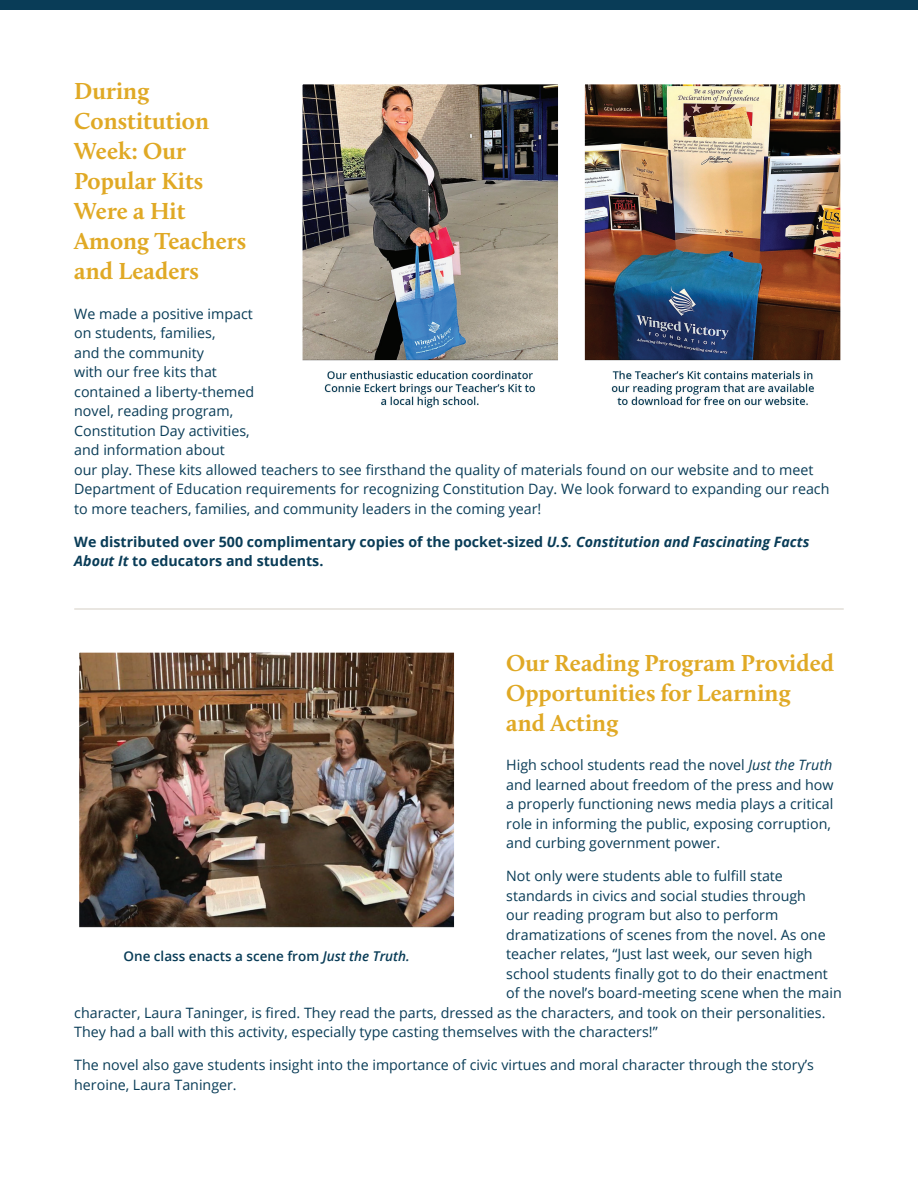
<style>
.page{position:relative;width:918px;height:1188px;background:#fff}
.page>*{position:absolute;margin:0;border:0;box-sizing:border-box;transform-origin:0 0}
.t1{font:700 24px/30px "Calluna";color:#e0a925}
.t2{font:14.25px/19.5px "Open Sans";color:#093c57}
.t3{font:700 14.25px/19.5px "Open Sans";color:#093c57}
.t4{font:600 13.5px "Open Sans";color:#093c57}
.s1{font-style:italic}
</style>
<div class="page">
<hr style="left:74px;top:608px;width:770px;height:2px;background:#e3ded8">
<div style="left:0;top:0;width:918px;height:10px;background:#093c57"></div>
<img style="left:303px;top:85px;width:254px;height:323px">
<div style="left:299px;top:81px;width:262px;height:331px;border:3px solid #fff"></div>
<img style="left:585px;top:85px;width:255px;height:321px">
<div style="left:581px;top:81px;width:263px;height:331px;border:3px solid #fff"></div>
<img style="left:80px;top:654px;width:373px;height:274px">
<div style="left:74px;top:648px;width:385px;height:291px;border:5px solid #fff"></div>
<h1 class="t1" style="left:74px;top:76px;width:173px">During<br>Constitution<br>Week: Our<br>Popular Kits<br>Were a Hit<br>Among Teachers and Leaders</h1>
<p class="t2" style="left:74px;top:303px;width:757px">We made a positive impact<br>on students, families,<br>and the community<br>with our free kits that<br>contained a liberty-themed<br>novel, reading program,<br>Constitution Day activities,<br>and information about<br>our play. These kits allowed teachers to see firsthand the quality of materials found on our website and to meet Department of Education requirements for recognizing Constitution Day. We look forward to expanding our reach to more teachers, families, and community leaders in the coming year!</p>
<p class="t3" style="left:74px;top:531px;width:737px">We distributed over 500 complimentary copies of the pocket-sized <span class="s1">U.S. Constitution and Fascinating Facts<br>About It</span> to educators and students.</p>
<h1 class="t1" style="left:506px;top:647px;width:330px">Our Reading Program Provided<br>Opportunities for Learning and Acting</h1>
<p class="t2" style="left:506px;top:755px;width:329px">High school students read the novel <span class="s1">Just the Truth </span>and learned about freedom of the press and how a properly functioning news media plays a critical role in informing the public, exposing corruption, and curbing government power.</p>
<p class="t2" style="left:506px;top:866px;width:278px">Not only were students able to fulfill state</p>
<p class="t2" style="left:506px;top:885px;width:301px">standards in civics and social studies through</p>
<p class="t2" style="left:506px;top:905px;width:274px">our reading program but also to perform</p>
<p class="t2" style="left:506px;top:924px;width:321px">dramatizations of scenes from the novel. As one</p>
<p class="t2" style="left:506px;top:944px;width:308px">teacher relates, “Just last week, our seven high</p>
<p class="t2" style="left:506px;top:963px;width:323px">school students finally got to do their enactment</p>
<p class="t2" style="left:506px;top:983px;width:337px">of the novel’s board-meeting scene when the main</p>
<p class="t2" style="left:74px;top:1002px;width:753px">character, Laura Taninger, is fired. They read the parts, dressed as the characters, and took on their personalities.</p>
<p class="t2" style="left:74px;top:1022px;width:585px">They had a ball with this activity, especially type casting themselves with the characters!”</p>
<p class="t2" style="left:74px;top:1055px;width:741px">The novel also gave students insight into the importance of civic virtues and moral character through the story’s heroine, Laura Taninger.</p>
<p class="t4" style="left:123px;top:947px;width:288px">One class enacts a scene from <span class="s1">Just the Truth.</span></p>
</div>
